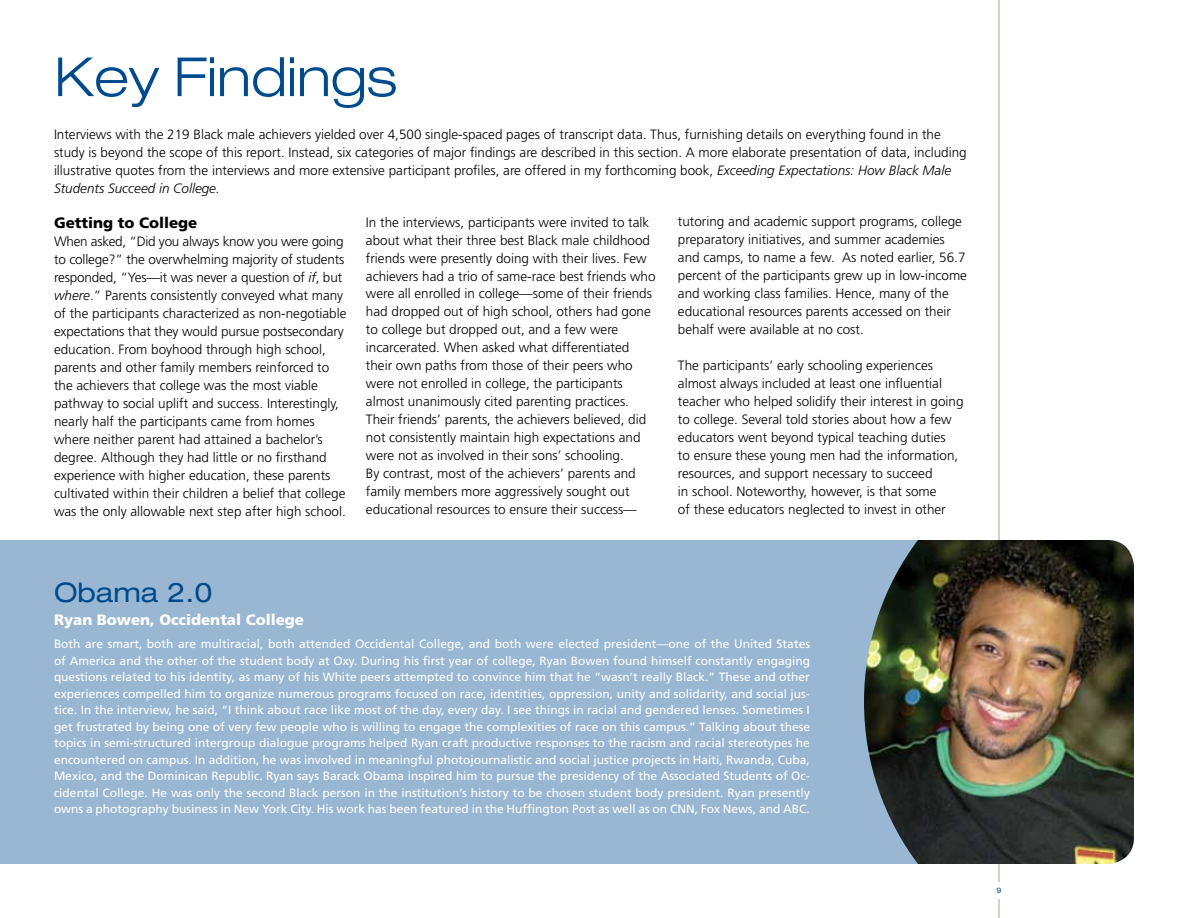
<style>
.page{position:relative;width:1188px;height:918px;background:#fff}
.page>*{position:absolute;margin:0;border:0;box-sizing:border-box;transform-origin:0 0}
.t1{font:300 expanded 54px "Helvetica Neue";color:#004b8d}
.t2{font:expanded 27px "Helvetica Neue";color:#004b8d}
.t3{font:900 15px "Frutiger";color:#fff}
.t4{font:900 15px "Frutiger";color:#000}
.t5{font:300 13.5px/18px "Frutiger";color:#000}
.t6{font:12px/16.5px "Frutiger";color:#fff;text-align:justify}
.t7{font:expanded 7.5px "Helvetica Neue";color:#004b8d}
.s1{font-style:italic}
</style>
<div class="page">
<hr style="left:998px;top:0;width:2px;height:918px;background:#c9c1b8">
<div style="left:972px;top:882px;width:54px;height:17px;background:#fff"></div>
<div style="left:0;top:540px;width:864px;height:324px;background:#99b7d2"></div>
<img style="left:864px;top:540px;width:270px;height:324px">
<h1 class="t1" style="left:54px;top:45px;width:345px">Key Findings</h1>
<p class="t5" style="left:54px;top:125px;width:914px">Interviews with the 219 Black male achievers yielded over 4,500 single-spaced pages of transcript data. Thus, furnishing details on everything found in the study is beyond the scope of this report. Instead, six categories of major findings are described in this section. A more elaborate presentation of data, including illustrative quotes from the interviews and more extensive participant profiles, are offered in my forthcoming book, <span class="s1">Exceeding Expectations: How Black Male Students Succeed in College.</span></p>
<p class="t4" style="left:54px;top:213px;width:145px">Getting to College</p>
<p class="t5" style="left:54px;top:232px;width:294px">When asked, “Did you always know you were going to college?” the overwhelming majority of students responded, “Yes—it was never a question of <span class="s1">if</span>, but <span class="s1">where</span>.” Parents consistently conveyed what many of the participants characterized as non-negotiable expectations that they would pursue postsecondary education. From boyhood through high school, parents and other family members reinforced to the achievers that college was the most viable pathway to social uplift and success. Interestingly, nearly half the participants came from homes where neither parent had attained a bachelor’s degree. Although they had little or no firsthand experience with higher education, these parents cultivated within their children a belief that college was the only allowable next step after high school.</p>
<p class="t5" style="left:366px;top:213px;width:291px">In the interviews, participants were invited to talk about what their three best Black male childhood friends were presently doing with their lives. Few achievers had a trio of same-race best friends who were all enrolled in college—some of their friends had dropped out of high school, others had gone to college but dropped out, and a few were incarcerated. When asked what differentiated their own paths from those of their peers who were not enrolled in college, the participants almost unanimously cited parenting practices.<br>Their friends’ parents, the achievers believed, did not consistently maintain high expectations and were not as involved in their sons’ schooling.<br>By contrast, most of the achievers’ parents and family members more aggressively sought out educational resources to ensure their success—</p>
<p class="t5" style="left:678px;top:213px;width:291px">tutoring and academic support programs, college preparatory initiatives, and summer academies and camps, to name a few. As noted earlier, 56.7 percent of the participants grew up in low-income and working class families. Hence, many of the educational resources parents accessed on their behalf were available at no cost.</p>
<p class="t5" style="left:678px;top:357px;width:287px">The participants’ early schooling experiences almost always included at least one influential teacher who helped solidify their interest in going to college. Several told stories about how a few educators went beyond typical teaching duties<br>to ensure these young men had the information, resources, and support necessary to succeed<br>in school. Noteworthy, however, is that some<br>of these educators neglected to invest in other</p>
<h2 class="t2" style="left:54px;top:576px;width:160px">Obama 2.0</h2>
<p class="t3" style="left:54px;top:610px;width:252px">Ryan Bowen, Occidental College</p>
<p class="t6" style="left:54px;top:636px;width:758px">Both are smart, both are multiracial, both attended Occidental College, and both were elected president—one of the United States of America and the other of the student body at Oxy. During his first year of college, Ryan Bowen found himself constantly engaging questions related to his identity, as many of his White peers attempted to convince him that he “wasn’t really Black.” These and other experiences compelled him to organize numerous programs focused on race, identities, oppression, unity and solidarity, and social jus&shy;tice. In the interview, he said, “I think about race like most of the day, every day. I see things in racial and gendered lenses. Sometimes I get frustrated by being one of very few people who is willing to engage the complexities of race on this campus.” Talking about these topics in semi-structured intergroup dialogue programs helped Ryan craft productive responses to the racism and racial stereotypes he encountered on campus. In addition, he was involved in meaningful photojournalistic and social justice projects in Haiti, Rwanda, Cuba, Mexico, and the Dominican Republic. Ryan says Barack Obama inspired him to pursue the presidency of the Associated Students of Oc&shy;cidental College. He was only the second Black person in the institution’s history to be chosen student body president. Ryan presently owns a photography business in New York City. His work has been featured in the Huffington Post as well as on CNN, Fox News, and ABC.</p>
<p class="t7" style="left:996px;top:886px;width:7px">9</p>
</div>
